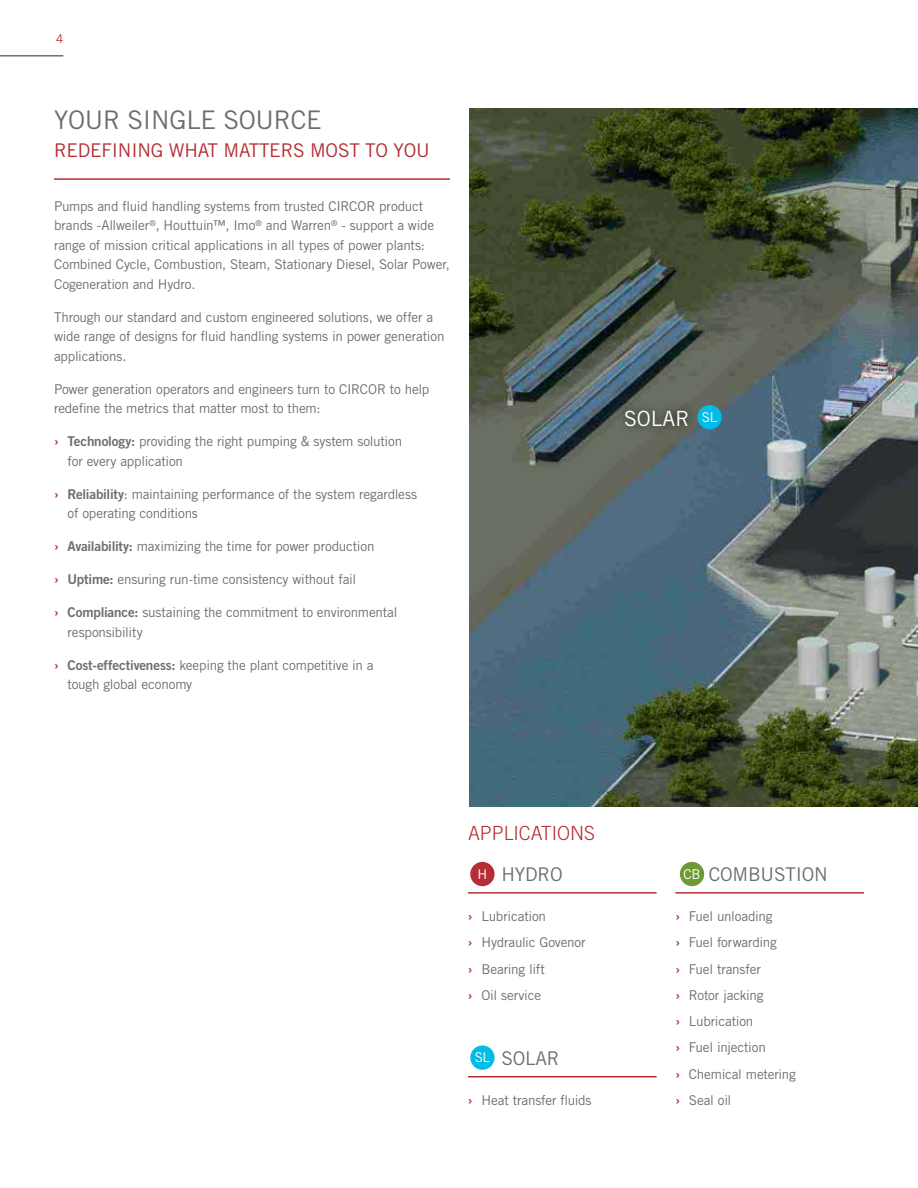
<style>
.page{position:relative;width:918px;height:1188px;background:#fff}
.page>*{position:absolute;margin:0;border:0;box-sizing:border-box;transform-origin:0 0}
.t1{font:25.65px "Trade Gothic LT Std";letter-spacing:-.01em;color:#6d6e71}
.t2{font:21px "Trade Gothic LT Std";color:#fff}
.t3{font:300 19.5px "Trade Gothic LT Std";color:#b42e34}
.t4{font:18.9px "Trade Gothic LT Std";letter-spacing:-.01em;color:#b42e34}
.t5{font:18.9px "Trade Gothic LT Std";letter-spacing:-.01em;color:#6d6e71}
.t6{font:13.5px/19.5px "Trade Gothic LT Std";letter-spacing:-.015em;color:#6d6e71}
.t7{font:13.5px "Trade Gothic LT Std";color:#fff}
.t8{font:12px "Trade Gothic LT Std";color:#b42e34}
.s1{font-weight:700;color:#b42e34}
.s2{font-family:"Trade Gothic LT Std Bd 2"}
</style>
<div class="page">
<hr style="left:0;top:55px;width:63px;height:2px;background:#6d6e71">
<hr style="left:54px;top:178px;width:396px;height:2px;background:#b42e34">
<hr style="left:468px;top:892px;width:189px;height:2px;background:#b42e34">
<hr style="left:675px;top:892px;width:189px;height:2px;background:#b42e34">
<hr style="left:468px;top:1076px;width:189px;height:2px;background:#b42e34">
<img style="left:469px;top:108px;width:449px;height:698px">
<div style="left:470px;top:862px;width:25px;height:24px;background:#b42e34;border-radius:50%"></div>
<div style="left:470px;top:1045px;width:25px;height:25px;background:#00bce7;border-radius:50%"></div>
<div style="left:697px;top:405px;width:25px;height:24px;background:#00bce7;border-radius:50%"></div>
<div style="left:680px;top:862px;width:24px;height:24px;background:#6e9934;border-radius:50%"></div>
<div style="left:617px;top:401px;width:80px;height:35px;background:#000;opacity:.75"></div>
<p class="t8" style="left:56px;top:31px;width:9px">4</p>
<h1 class="t1" style="left:54px;top:104px;width:269px">YOUR SINGLE SOURCE</h1>
<h3 class="t4" style="left:54px;top:139px;width:377px">REDEFINING WHAT MATTERS MOST TO YOU</h3>
<p class="t6" style="left:54px;top:196px;width:397px">Pumps and fluid handling systems from trusted CIRCOR product brands -Allweiler<sup>®</sup>, Houttuin™, Imo<sup>®</sup> and Warren<sup>®</sup> - support a wide range of mission critical applications in all types of power plants:<br>Combined Cycle, Combustion, Steam, Stationary Diesel, Solar Power, Cogeneration and Hydro.</p>
<p class="t6" style="left:54px;top:307px;width:392px">Through our standard and custom engineered solutions, we offer a wide range of designs for fluid handling systems in power generation applications.</p>
<p class="t6" style="left:54px;top:379px;width:377px">Power generation operators and engineers turn to CIRCOR to help redefine the metrics that matter most to them:</p>
<p class="t6" style="left:68px;top:431px;width:336px;text-indent:-14px"><span class="s1">›</span> <span class="s2">Technology:</span> providing the right pumping &amp; system solution for every application</p>
<p class="t6" style="left:68px;top:484px;width:351px;text-indent:-14px"><span class="s1">›</span> <span class="s2">Reliability</span>: maintaining performance of the system regardless of operating conditions</p>
<p class="t6" style="left:54px;top:536px;width:322px"><span class="s1">›</span> <span class="s2">Availability:</span> maximizing the time for power production</p>
<p class="t6" style="left:54px;top:569px;width:304px"><span class="s1">›</span> <span class="s2">Uptime:</span> ensuring run-time consistency without fail</p>
<p class="t6" style="left:68px;top:602px;width:332px;text-indent:-14px"><span class="s1">›</span> <span class="s2">Compliance:</span> sustaining the commitment to environmental responsibility</p>
<p class="t6" style="left:67px;top:655px;width:308px;text-indent:-13px"><span class="s1">›</span> <span class="s2">Cost-effectiveness:</span> keeping the plant competitive in a tough global economy</p>
<h2 class="t2" style="left:624px;top:405px;width:67px">SOLAR</h2>
<p class="t7" style="left:702px;top:409px;width:17px">SL</p>
<h3 class="t3" style="left:468px;top:822px;width:129px">APPLICATIONS</h3>
<p class="t7" style="left:478px;top:866px;width:11px">H</p>
<h3 class="t5" style="left:501px;top:863px;width:63px">HYDRO</h3>
<p class="t6" style="left:468px;top:903px;width:119px;line-height:26.2px"><span class="s1">›</span> Lubrication<br><span class="s1">›</span> Hydraulic Govenor <span class="s1">›</span> Bearing lift<br><span class="s1">›</span> Oil service</p>
<h3 class="t5" style="left:501px;top:1047px;width:60px">SOLAR</h3>
<p class="t6" style="left:468px;top:1090px;width:125px"><span class="s1">›</span> Heat transfer fluids</p>
<p class="t7" style="left:475px;top:1049px;width:17px">SL</p>
<h3 class="t5" style="left:709px;top:863px;width:121px">COMBUSTION</h3>
<p class="t6" style="left:675px;top:903px;width:122px;line-height:26.2px"><span class="s1">›</span> Fuel unloading<br><span class="s1">›</span> Fuel forwarding<br><span class="s1">›</span> Fuel transfer<br><span class="s1">›</span> Rotor jacking<br><span class="s1">›</span> Lubrication<br><span class="s1">›</span> Fuel injection<br><span class="s1">›</span> Chemical metering <span class="s1">›</span> Seal oil</p>
<p class="t7" style="left:684px;top:866px;width:19px">CB</p>
</div>
